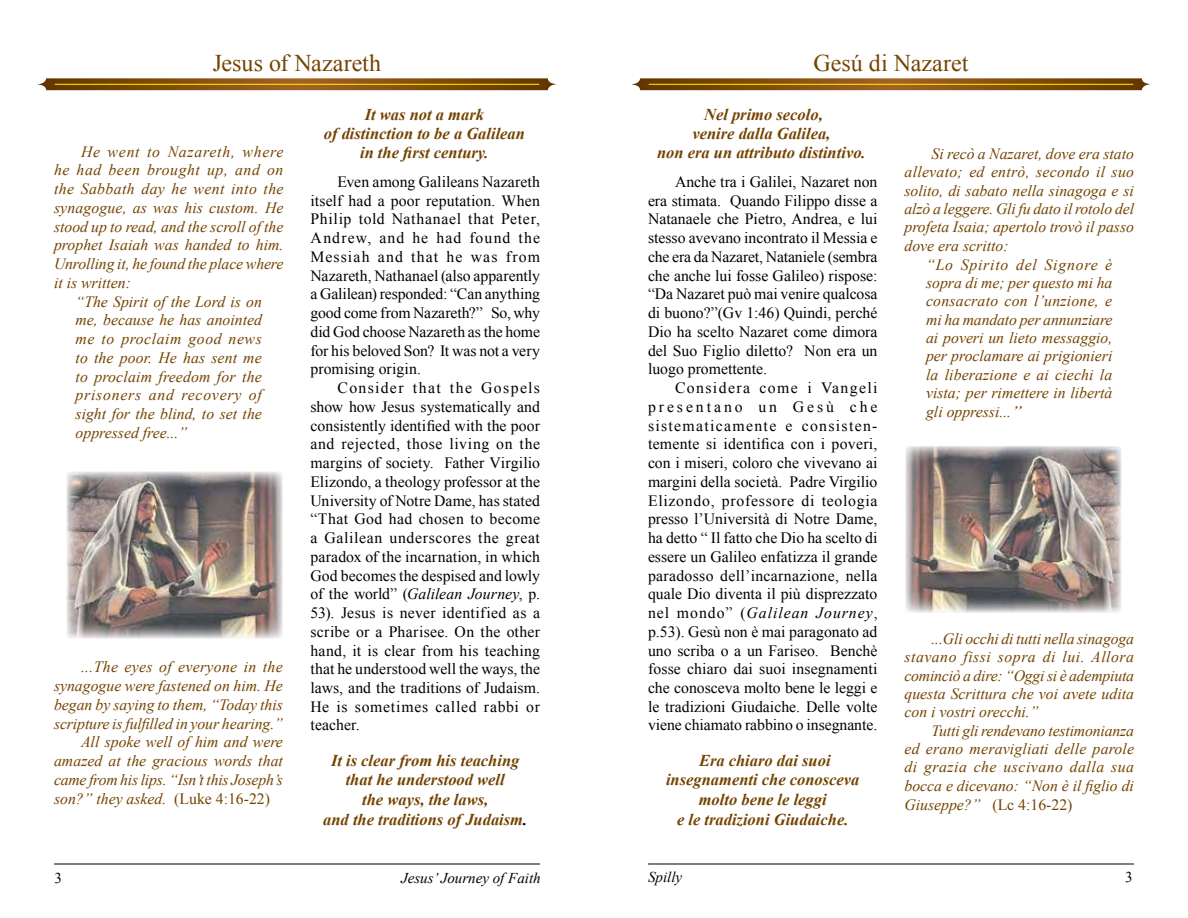
<style>
.page{position:relative;width:1188px;height:918px;background:#fff}
.page>*{position:absolute;margin:0;border:0;box-sizing:border-box;transform-origin:0 0}
.t1{font:24px "Times New Roman";color:#744300}
.t2{font:italic 700 16.5px/19.8px "Times New Roman";color:#744300;text-align:center}
.t3{font:15.75px/18.8px "Times New Roman";color:#000;text-align:justify}
.t4{font:italic 15.75px/18.5px "Times New Roman";color:#744300;text-align:justify}
.t5{font:italic 15.75px "Times New Roman";letter-spacing:.02em;color:#744300}
.t6{font:italic 15.75px "Times New Roman";letter-spacing:.05em;color:#744300}
.t7{font:italic 15px "Times New Roman";color:#000}
.t8{font:15px "Times New Roman";color:#000}
.s1{font-style:italic}
.s2{color:#000}
.s3{font-style:normal}
</style>
<div class="page">
<svg style="left:37px;top:78px;width:520px;height:12px;background:#8b591a"></svg>
<hr style="left:55px;top:84px;width:484px;height:1px;background:#fff200">
<hr style="left:54px;top:864px;width:486px;height:1px;background:#000">
<img style="left:67px;top:472px;width:216px;height:166px">
<svg style="left:631px;top:78px;width:520px;height:12px;background:#8b591a"></svg>
<hr style="left:649px;top:84px;width:484px;height:1px;background:#fff200">
<hr style="left:648px;top:864px;width:486px;height:1px;background:#000">
<img style="left:905px;top:446px;width:216px;height:166px">
<h1 class="t1" style="left:213px;top:46px;width:170px">Jesus of Nazareth</h1>
<p class="t2" style="left:324px;top:105px;width:203px;line-height:18.8px">It was not a mark<br>of distinction to be a Galilean</p>
<p class="t6" style="left:81px;top:141px;width:204px">He went to Nazareth, where</p>
<p class="t2" style="left:360px;top:142px;width:130px">in the first century.</p>
<p class="t4" style="left:54px;top:160px;width:231px">he had been brought up, and on the Sabbath day he went into the synagogue, as was his custom. He stood up to read, and the scroll of the prophet Isaiah was handed to him.<br>Unrolling it, he found the place where it is written:</p>
<p class="t4" style="left:76px;top:292px;width:188px">“The Spirit of the Lord is on me, because he has anointed me to proclaim good news to the poor. He has sent me to proclaim freedom for the prisoners and recovery of sight for the blind, to set the oppressed free...”</p>
<p class="t3" style="left:311px;top:172px;width:231px;text-indent:27px">Even among Galileans Nazareth itself had a poor reputation. When Philip told Nathanael that Peter, Andrew, and he had found the Messiah and that he was from Nazareth, Nathanael (also apparently a Galilean) responded: “Can anything good come from Nazareth?” So, why did God choose Nazareth as the home for his beloved Son? It was not a very promising origin.</p>
<p class="t3" style="left:311px;top:378px;width:231px;text-indent:27px">Consider that the Gospels show how Jesus systematically and consistently identified with the poor and rejected, those living on the margins of society. Father Virgilio Elizondo, a theology professor at the University of Notre Dame, has stated “That God had chosen to become a Galilean underscores the great paradox of the incarnation, in which God becomes the despised and lowly of the world” (<span class="s1">Galilean Journey</span>, p.<br>53). Jesus is never identified as a scribe or a Pharisee. On the other hand, it is clear from his teaching that he understood well the ways, the laws, and the traditions of Judaism.<br>He is sometimes called rabbi or teacher.</p>
<p class="t2" style="left:323px;top:750px;width:206px">It is clear from his teaching that he understood well<br>the ways, the laws,<br>and the traditions of Judaism<span class="s2">.</span></p>
<p class="t5" style="left:81px;top:656px;width:203px">...The eyes of everyone in the</p>
<p class="t4" style="left:54px;top:676px;width:230px">synagogue were fastened on him. He</p>
<p class="t4" style="left:54px;top:695px;width:230px">began by saying to them, “Today this</p>
<p class="t4" style="left:54px;top:714px;width:230px">scripture is fulfilled in your hearing.”</p>
<p class="t4" style="left:81px;top:732px;width:203px">All spoke well of him and were</p>
<p class="t4" style="left:54px;top:751px;width:230px">amazed at the gracious words that</p>
<p class="t4" style="left:54px;top:770px;width:230px">came from his lips. “Isn’t this Joseph’s</p>
<p class="t4" style="left:54px;top:789px;width:218px">son?” they asked. <span class="s3">(Luke 4:16-22)</span></p>
<p class="t8" style="left:55px;top:868px;width:9px">3</p>
<p class="t7" style="left:401px;top:868px;width:141px">Jesus’ Journey of Faith</p>
<h1 class="t1" style="left:814px;top:46px;width:156px">Gesú di Nazaret</h1>
<p class="t2" style="left:657px;top:105px;width:210px;line-height:18.8px">Nel primo secolo,<br>venire dalla Galilea,<br>non era un attributo distintivo.</p>
<p class="t3" style="left:648px;top:172px;width:231px;text-indent:27px">Anche tra i Galilei, Nazaret non era stimata. Quando Filippo disse a Natanaele che Pietro, Andrea, e lui stesso avevano incontrato il Messia e che era da Nazaret, Nataniele (sembra che anche lui fosse Galileo) rispose: “Da Nazaret può mai venire qualcosa di buono?”(Gv 1:46) Quindi, perché Dio ha scelto Nazaret come dimora del Suo Figlio diletto? Non era un luogo promettente.</p>
<p class="t3" style="left:648px;top:378px;width:231px;text-indent:27px">Considera come i Vangeli presentano un Gesù che sistematicamente e consisten&shy;temente si identifica con i poveri, con i miseri, coloro che vivevano ai margini della società. Padre Virgilio Elizondo, professore di teologia presso l’Università di Notre Dame, ha detto “ Il fatto che Dio ha scelto di essere un Galileo enfatizza il grande paradosso dell’incarnazione, nella quale Dio diventa il più disprezzato nel mondo” (<span class="s1">Galilean Journey</span>, p.53). Gesù non è mai paragonato ad uno scriba o a un Fariseo. Benchè fosse chiaro dai suoi insegnamenti che conosceva molto bene le leggi e le tradizioni Giudaiche. Delle volte viene chiamato rabbino o insegnante.</p>
<p class="t2" style="left:666px;top:750px;width:195px">Era chiaro dai suoi insegnamenti che conosceva molto bene le leggi<br>e le tradizioni Giudaiche.</p>
<p class="t4" style="left:905px;top:144px;width:231px;text-indent:27px">Si recò a Nazaret, dove era stato allevato; ed entrò, secondo il suo solito, di sabato nella sinagoga e si alzò a leggere. Gli fu dato il rotolo del profeta Isaia; apertolo trovò il passo dove era scritto:</p>
<p class="t4" style="left:926px;top:255px;width:188px">“Lo Spirito del Signore è sopra di me; per questo mi ha consacrato con l’unzione, e mi ha mandato per annunziare ai poveri un lieto messaggio, per proclamare ai prigionieri la liberazione e ai ciechi la vista; per rimettere in libertà gli oppressi...”</p>
<p class="t4" style="left:905px;top:629px;width:231px;text-indent:27px">...Gli occhi di tutti nella sinagoga stavano fissi sopra di lui. Allora cominciò a dire: “Oggi si è adempiuta questa Scrittura che voi avete udita con i vostri orecchi.”</p>
<p class="t4" style="left:905px;top:721px;width:231px;text-indent:27px">Tutti gli rendevano testimonianza ed erano meravigliati delle parole di grazia che uscivano dalla sua bocca e dicevano: “Non è il figlio di Giuseppe?” <span class="s3">(Lc 4:16-22)</span></p>
<p class="t7" style="left:648px;top:867px;width:36px">Spilly</p>
<p class="t8" style="left:1125px;top:867px;width:9px">3</p>
</div>
